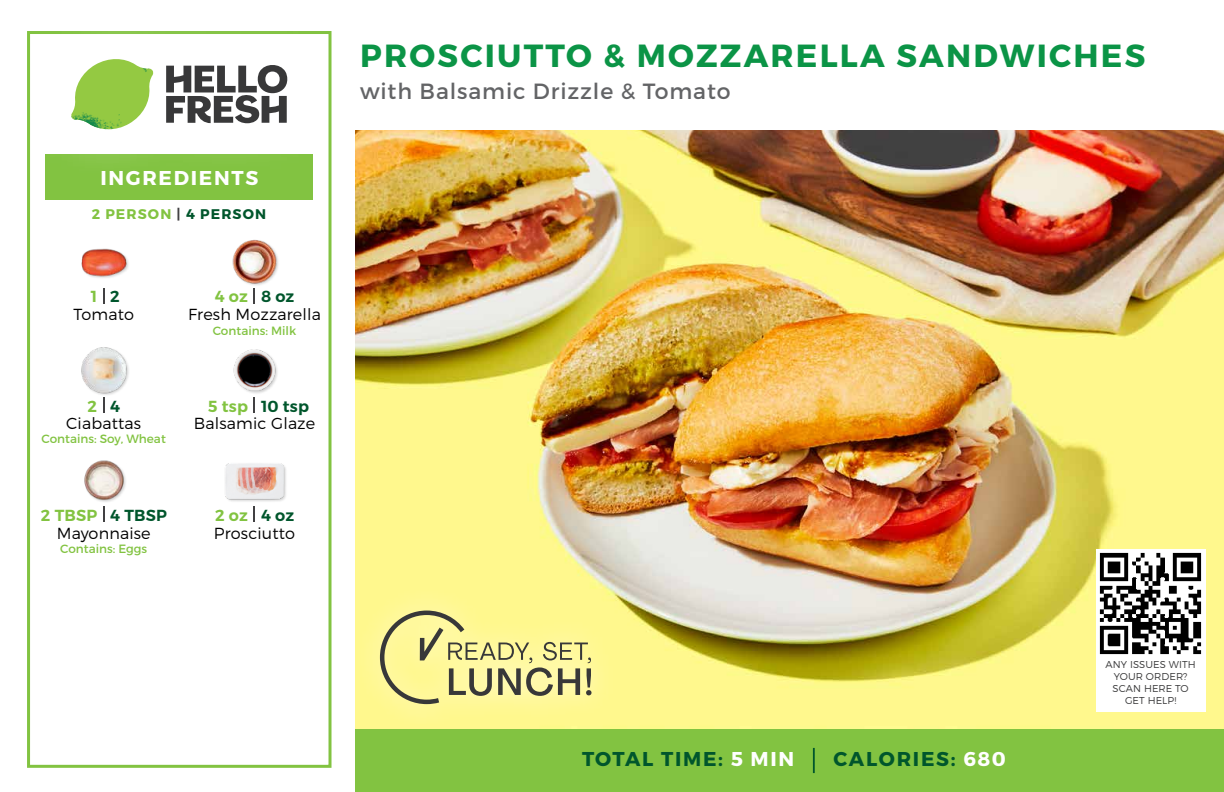
<style>
.page{position:relative;width:1224px;height:792px;background:#fff}
.page>*{position:absolute;margin:0;border:0;box-sizing:border-box;transform-origin:0 0}
.t1{font:700 32px "Montserrat";letter-spacing:.07em;color:#0b9446}
.t2{font:22px "Montserrat";letter-spacing:.04em;color:#636466}
.t3{font:700 20px "Montserrat";letter-spacing:.085em;color:#00562c}
.t4{font:700 20px "Montserrat";letter-spacing:.085em;color:#fff}
.t5{font:300 16px "Montserrat";letter-spacing:.01em;color:#000}
.t6{font:600 16px "Montserrat";letter-spacing:.01em;color:#00562c}
.t7{font:600 16px "Montserrat";letter-spacing:.01em;color:#82c341}
.t8{font:700 14px "Montserrat";letter-spacing:.08em;color:#82c341}
.t9{font:12px "Montserrat";color:#82c341}
.t10{font:300 10px/12px "Montserrat";letter-spacing:.01em;color:#383839;text-align:center}
.s1{color:#414042}
.s2{color:#00562c}
.s3{color:#fff}
</style>
<div class="page">
<img style="left:356px;top:130px;width:868px;height:599px">
<div style="left:356px;top:729px;width:868px;height:63px;background:#82c341"></div>
<div style="left:45px;top:154px;width:268px;height:46px;background:#82c341"></div>
<div style="left:27px;top:31px;width:305px;height:737px;border:3px solid #82c341"></div>
<hr style="left:813px;top:748px;width:2px;height:25px;background:#00562c">
<img style="left:81px;top:248px;width:48px;height:30px">
<img style="left:232px;top:239px;width:46px;height:46px">
<div style="left:81px;top:347px;width:49px;height:49px;background:#000;opacity:.2"></div>
<img style="left:81px;top:347px;width:49px;height:47px">
<img style="left:233px;top:349px;width:45px;height:45px">
<img style="left:84px;top:460px;width:42px;height:42px">
<img style="left:225px;top:463px;width:61px;height:39px">
<div style="left:22px;top:8px;width:318px;height:173px;background:#fff;opacity:.75"></div>
<svg style="left:166px;top:63px;width:121px;height:60px"></svg>
<svg style="left:71px;top:59px;width:82px;height:70px"></svg>
<img style="left:116px;top:59px;width:37px;height:31px">
<img style="left:71px;top:86px;width:75px;height:13px">
<img style="left:71px;top:90px;width:72px;height:39px">
<img style="left:114px;top:99px;width:32px;height:30px">
<div style="left:1096px;top:655px;width:110px;height:57px;background:#fff"></div>
<div style="left:1096px;top:549px;width:110px;height:110px;background:#fff"></div>
<img style="left:1099px;top:552px;width:103px;height:103px">
<div style="left:356px;top:586px;width:260px;height:142px;background:#fff88d"></div>
<svg style="left:378px;top:608px;width:214px;height:98px"></svg>
<svg style="left:254px;top:288px;width:1px;height:16px"></svg>
<svg style="left:103px;top:288px;width:1px;height:16px"></svg>
<svg style="left:254px;top:398px;width:1px;height:15px"></svg>
<svg style="left:103px;top:398px;width:1px;height:15px"></svg>
<svg style="left:254px;top:507px;width:1px;height:15px"></svg>
<svg style="left:103px;top:507px;width:1px;height:15px"></svg>
<p class="t4" style="left:100px;top:165px;width:159px">INGREDIENTS</p>
<p class="t8" style="left:92px;top:205px;width:176px">2 PERSON <span class="s1">|</span> <span class="s2">4 PERSON</span></p>
<p class="t6" style="left:110px;top:287px;width:11px">2</p>
<p class="t6" style="left:261px;top:287px;width:35px">8 oz</p>
<p class="t7" style="left:91px;top:287px;width:8px">1</p>
<p class="t7" style="left:215px;top:287px;width:35px">4 oz</p>
<p class="t5" style="left:74px;top:305px;width:62px">Tomato</p>
<p class="t5" style="left:188px;top:305px;width:134px">Fresh Mozzarella</p>
<p class="t9" style="left:213px;top:323px;width:85px">Contains: Milk</p>
<p class="t7" style="left:88px;top:396px;width:11px">2</p>
<p class="t7" style="left:208px;top:396px;width:41px">5 tsp</p>
<p class="t6" style="left:110px;top:396px;width:11px">4</p>
<p class="t6" style="left:261px;top:396px;width:50px">10 tsp</p>
<p class="t5" style="left:66px;top:413px;width:76px">Ciabattas</p>
<p class="t5" style="left:194px;top:413px;width:123px">Balsamic Glaze</p>
<p class="t9" style="left:42px;top:432px;width:126px">Contains: Soy, Wheat</p>
<p class="t7" style="left:41px;top:506px;width:58px">2 TBSP</p>
<p class="t7" style="left:215px;top:506px;width:34px">2 oz</p>
<p class="t6" style="left:110px;top:506px;width:58px">4 TBSP</p>
<p class="t6" style="left:261px;top:506px;width:35px">4 oz</p>
<p class="t5" style="left:57px;top:523px;width:95px">Mayonnaise</p>
<p class="t5" style="left:214px;top:523px;width:83px">Prosciutto</p>
<p class="t9" style="left:60px;top:542px;width:89px">Contains: Eggs</p>
<h1 class="t1" style="left:360px;top:36px;width:787px">PROSCIUTTO &amp; MOZZARELLA SANDWICHES</h1>
<h2 class="t2" style="left:360px;top:78px;width:372px">with Balsamic Drizzle &amp; Tomato</h2>
<p class="t3" style="left:582px;top:747px;width:213px">TOTAL TIME: <span class="s3">5 MIN</span></p>
<p class="t3" style="left:834px;top:747px;width:174px">CALORIES: <span class="s3">680</span></p>
<p class="t10" style="left:1106px;top:658px;width:92px">ANY ISSUES WITH<br>YOUR ORDER?<br>SCAN HERE TO<br>GET HELP!</p>
</div>
